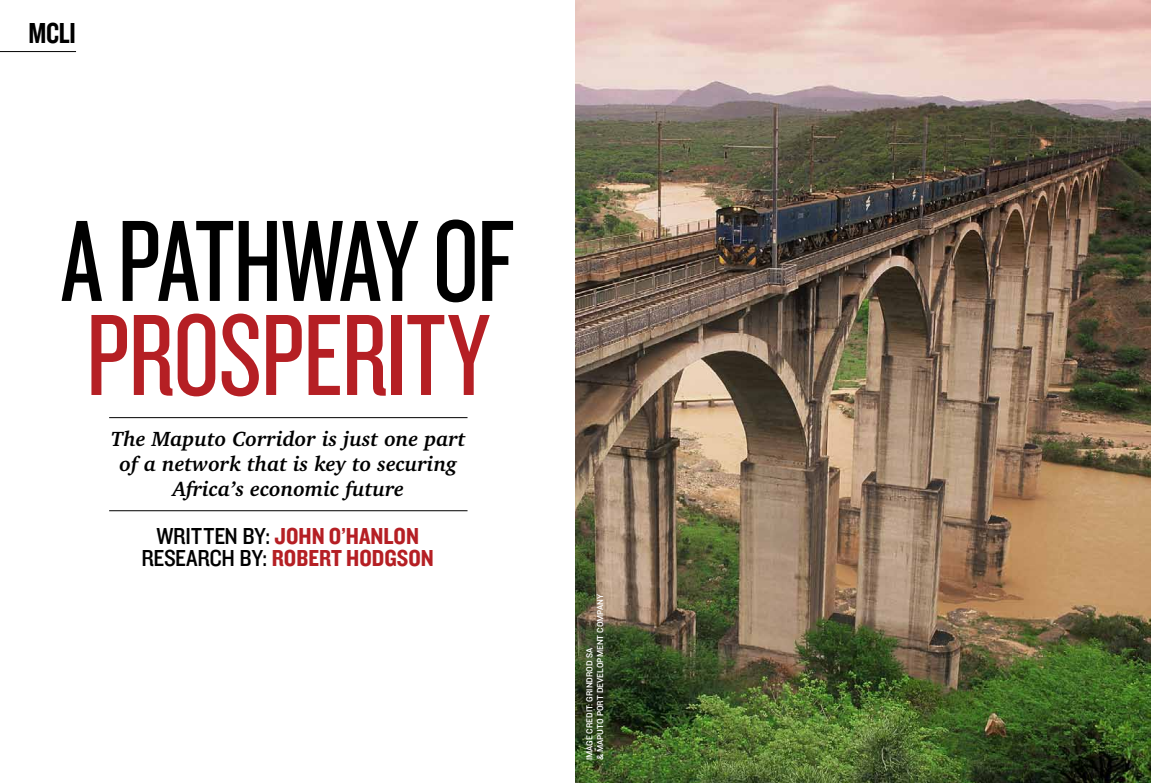
<style>
.page{position:relative;width:1151px;height:783px;background:#fff}
.page>*{position:absolute;margin:0;border:0;box-sizing:border-box;transform-origin:0 0}
.t1{font:120px "Knockout HTF28 Junior Featherwt";letter-spacing:-.02em;color:#000}
.t2{font:120px "Knockout HTF28 Junior Featherwt";letter-spacing:-.01em;color:#b51f24}
.t3{font:30px "Knockout HTF49 Liteweight";color:#000}
.t4{font:24px/22px "Knockout HTF50 Welterweight";color:#b51f24;text-align:center}
.t5{font:italic 700 21px/25px "Charter IT Cby BT";color:#000;text-align:center}
.t6{font:9px/10.8px "Knockout HTF31 Junior Middlewt";color:#fff}
.s1{font-family:"Knockout HTF30 Junior Welterwt";color:#000}
</style>
<div class="page">
<img style="left:575px;top:0;width:576px;height:782px">
<hr style="left:109px;top:417px;width:358px;height:1px;background:#000">
<hr style="left:109px;top:510px;width:358px;height:1px;background:#000">
<hr style="left:0;top:51px;width:76px;height:1px;background:#000">
<h2 class="t3" style="left:28px;top:17px;width:49px">MCLI</h2>
<h1 class="t1" style="left:61px;top:201px;width:456px">A PATHWAY OF</h1>
<h1 class="t2" style="left:86px;top:295px;width:405px">PROSPERITY</h1>
<p class="t5" style="left:111px;top:426px;width:356px">The Maputo Corridor is just one part of a network that is key to securing<br>Africa’s economic future</p>
<p class="t4" style="left:142px;top:525px;width:294px"><span class="s1">WRITTEN BY:</span> JOHN O’HANLON<br><span class="s1">RESEARCH BY:</span> ROBERT HODGSON</p>
<p class="t6" style="left:584px;top:760px;width:168px;rotate:-90deg">Image credit: Grindrod SA<br>&amp; Maputo Port Development Company</p>
</div>
